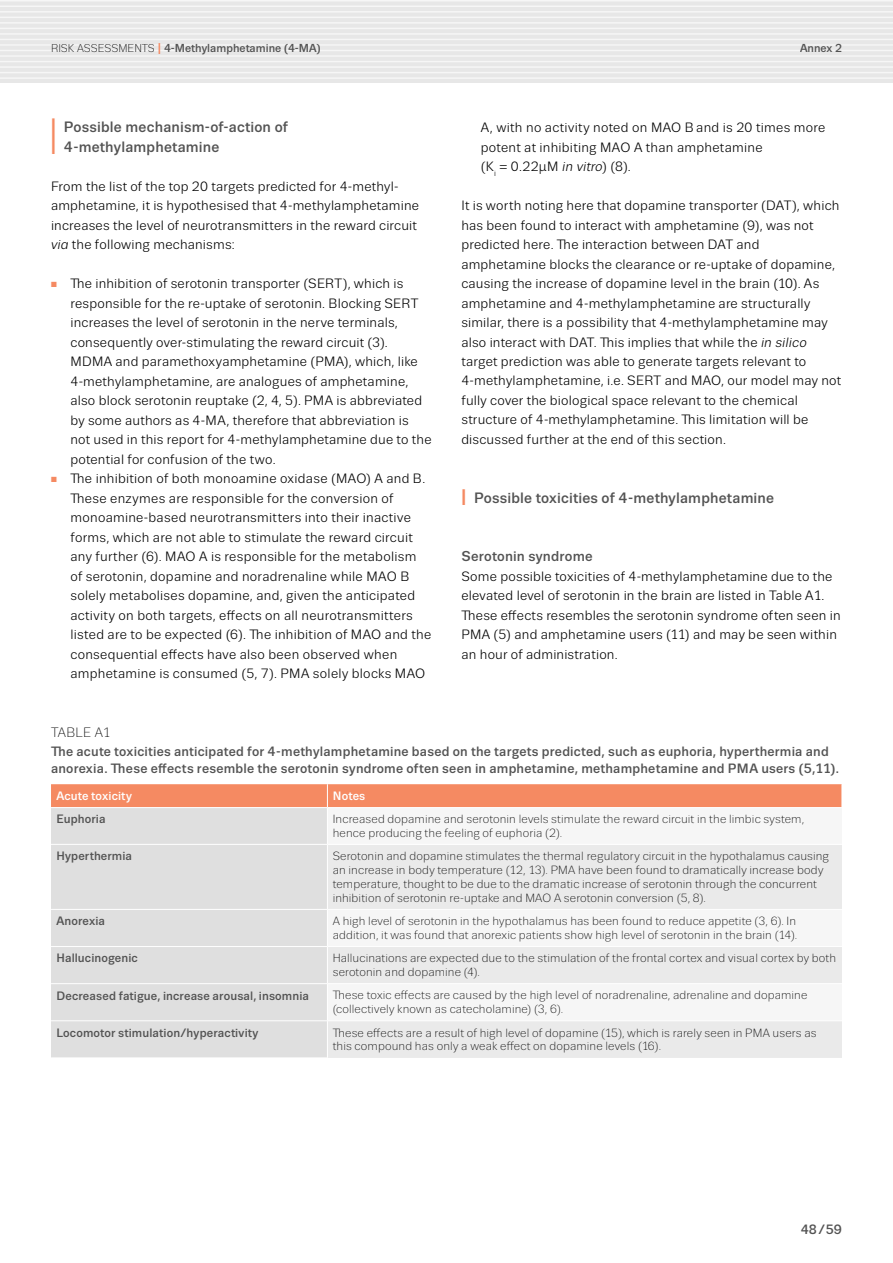
<style>
.page{position:relative;width:893px;height:1263px;background:#fff}
.page>*{position:absolute;margin:0;border:0;box-sizing:border-box;transform-origin:0 0}
.II_Headline{font:700 50.85px "Trivia Sans";color:#f58a62;scale:.29 1}
.II_Headline-2{font:500 15px/19.5px "Trivia Sans";letter-spacing:.01em;color:#535353}
.IV_Headline{font:500 14.25px "Trivia Sans";letter-spacing:.015em;color:#535353}
.TEXT_Regular_9_13{font:13.5px/19.5px "Trivia Sans";letter-spacing:.015em;color:#000}
.Table_Picture_name{font:500 13.5px/17.2px "Trivia Sans";letter-spacing:.015em;color:#535353}
.Table_Picture_No{font:300 13.5px "Trivia Sans";letter-spacing:.02em;color:#000}
.Table_Text_medium{font:500 12.15px "Trivia Sans";letter-spacing:.01em;color:#535353}
.Table_Headers{font:500 12.15px "Trivia Sans";letter-spacing:.015em;color:#fff}
.Table_Text{font:300 11.85px/14px "Trivia Sans";letter-spacing:.01em;color:#000}
.t1{font:500 11.55px "Trivia Sans";color:#535353}
.s1{font-weight:300;font-size:11.25px;color:#000}
.s2{font-size:15.6px;color:#f58a62}
.s3{font-style:italic}
.s4{color:#f58a62}
.s5{font-weight:700;font-size:22.5px;color:#f58a62}
</style>
<div class="page">
<div style="left:0;top:0;width:893px;height:83px;background:#e7e7e7"></div>
<hr style="left:0;top:0;width:893px;height:2px;background:#f6f6f6">
<hr style="left:0;top:6px;width:893px;height:1px;background:#f6f6f6">
<hr style="left:0;top:11px;width:893px;height:2px;background:#f6f6f6">
<hr style="left:0;top:17px;width:893px;height:1px;background:#f6f6f6">
<hr style="left:0;top:22px;width:893px;height:2px;background:#f6f6f6">
<hr style="left:0;top:28px;width:893px;height:1px;background:#f6f6f6">
<hr style="left:0;top:33px;width:893px;height:2px;background:#f6f6f6">
<hr style="left:0;top:39px;width:893px;height:1px;background:#f6f6f6">
<hr style="left:0;top:44px;width:893px;height:2px;background:#f6f6f6">
<hr style="left:0;top:50px;width:893px;height:1px;background:#f6f6f6">
<hr style="left:0;top:55px;width:893px;height:2px;background:#f6f6f6">
<hr style="left:0;top:61px;width:893px;height:1px;background:#f6f6f6">
<hr style="left:0;top:66px;width:893px;height:2px;background:#f6f6f6">
<hr style="left:0;top:72px;width:893px;height:1px;background:#f6f6f6">
<hr style="left:0;top:77px;width:893px;height:2px;background:#f6f6f6">
<div style="left:51px;top:808px;width:276px;height:249px;background:#dfdfdf"></div>
<svg style="left:328px;top:845px;width:514px;height:213px;fill:#eaeaea"></svg>
<div style="left:51px;top:784px;width:791px;height:23px;background:#f58a62"></div>
<hr style="left:51px;top:844px;width:276px;height:1px;background:#fff">
<hr style="left:51px;top:909px;width:276px;height:1px;background:#fff">
<hr style="left:327px;top:909px;width:515px;height:1px;background:#fff">
<hr style="left:51px;top:946px;width:276px;height:1px;background:#fff">
<hr style="left:327px;top:946px;width:515px;height:1px;background:#fff">
<hr style="left:51px;top:983px;width:276px;height:1px;background:#fff">
<hr style="left:327px;top:983px;width:515px;height:1px;background:#fff">
<hr style="left:51px;top:1020px;width:276px;height:1px;background:#fff">
<hr style="left:327px;top:1020px;width:515px;height:1px;background:#fff">
<p class="t1" style="left:51px;top:42px;width:271px"><span class="s1">RISK ASSESSMENTS</span> <span class="s2">I</span> 4-Methylamphetamine (4-MA)</p>
<p class="II_Headline" style="left:51px;top:109px;width:18px">I</p>
<p class="II_Headline-2" style="left:64px;top:117px;width:226px">Possible mechanism-of-action of<br>4-methylamphetamine</p>
<p class="TEXT_Regular_9_13" style="left:51px;top:176px;width:370px">From the list of the top 20 targets predicted for 4-methyl&shy;amphetamine, it is hypothesised that 4-methylamphetamine increases the level of neurotransmitters in the reward circuit <span class="s3">via</span> the following mechanisms:</p>
<p class="TEXT_Regular_9_13" style="left:70px;top:274px;width:363px;text-indent:-19px"><span class="s4">■</span> The inhibition of serotonin transporter (SERT), which is responsible for the re-uptake of serotonin. Blocking SERT increases the level of serotonin in the nerve terminals, consequently over-stimulating the reward circuit (3).<br>MDMA and paramethoxyamphetamine (PMA), which, like 4-methylamphetamine, are analogues of amphetamine, also block serotonin reuptake (2, 4, 5). PMA is abbreviated by some authors as 4-MA, therefore that abbreviation is not used in this report for 4-methylamphetamine due to the potential for confusion of the two.</p>
<p class="TEXT_Regular_9_13" style="left:70px;top:469px;width:362px;text-indent:-19px"><span class="s4">■</span> The inhibition of both monoamine oxidase (MAO) A and B.<br>These enzymes are responsible for the conversion of monoamine-based neurotransmitters into their inactive forms, which are not able to stimulate the reward circuit any further (6). MAO A is responsible for the metabolism of serotonin, dopamine and noradrenaline while MAO B solely metabolises dopamine, and, given the anticipated activity on both targets, effects on all neurotransmitters listed are to be expected (6). The inhibition of MAO and the consequential effects have also been observed when amphetamine is consumed (5, 7). PMA solely blocks MAO</p>
<p class="t1" style="left:800px;top:42px;width:43px">Annex 2</p>
<p class="TEXT_Regular_9_13" style="left:481px;top:118px;width:346px">A, with no activity noted on MAO B and is 20 times more potent at inhibiting MAO A than amphetamine<br>(K<sub>i</sub> = 0.22μM <span class="s3">in vitro</span>) (8).</p>
<p class="TEXT_Regular_9_13" style="left:461px;top:196px;width:381px">It is worth noting here that dopamine transporter (DAT), which has been found to interact with amphetamine (9), was not predicted here. The interaction between DAT and amphetamine blocks the clearance or re-uptake of dopamine, causing the increase of dopamine level in the brain (10). As amphetamine and 4-methylamphetamine are structurally similar, there is a possibility that 4-methylamphetamine may also interact with DAT. This implies that while the <span class="s3">in silico </span>target prediction was able to generate targets relevant to 4-methylamphetamine, i.e. SERT and MAO, our model may not fully cover the biological space relevant to the chemical structure of 4-methylamphetamine. This limitation will be discussed further at the end of this section.</p>
<p class="II_Headline-2" style="left:461px;top:488px;width:314px"><span class="s5">I</span> Possible toxicities of 4-methylamphetamine</p>
<p class="IV_Headline" style="left:461px;top:548px;width:133px">Serotonin syndrome</p>
<p class="TEXT_Regular_9_13" style="left:461px;top:566px;width:381px">Some possible toxicities of 4-methylamphetamine due to the elevated level of serotonin in the brain are listed in Table A1.<br>These effects resembles the serotonin syndrome often seen in PMA (5) and amphetamine users (11) and may be seen within an hour of administration.</p>
<p class="Table_Picture_No" style="left:51px;top:725px;width:61px">TABLE A1</p>
<p class="Table_Picture_name" style="left:51px;top:743px;width:789px">The acute toxicities anticipated for 4-methylamphetamine based on the targets predicted, such as euphoria, hyperthermia and anorexia. These effects resemble the serotonin syndrome often seen in amphetamine, methamphetamine and PMA users (5,11).</p>
<p class="Table_Headers" style="left:56px;top:789px;width:77px">Acute toxicity</p>
<p class="Table_Headers" style="left:333px;top:789px;width:34px">Notes</p>
<p class="Table_Text_medium" style="left:56px;top:812px;width:51px">Euphoria</p>
<p class="Table_Text" style="left:333px;top:812px;width:473px">Increased dopamine and serotonin levels stimulate the reward circuit in the limbic system, hence producing the feeling of euphoria (2).</p>
<p class="Table_Text_medium" style="left:56px;top:850px;width:77px">Hyperthermia</p>
<p class="Table_Text" style="left:333px;top:849px;width:498px">Serotonin and dopamine stimulates the thermal regulatory circuit in the hypothalamus causing an increase in body temperature (12, 13). PMA have been found to dramatically increase body temperature, thought to be due to the dramatic increase of serotonin through the concurrent inhibition of serotonin re-uptake and MAO A serotonin conversion (5, 8).</p>
<p class="Table_Text_medium" style="left:56px;top:915px;width:50px">Anorexia</p>
<p class="Table_Text" style="left:333px;top:914px;width:466px">A high level of serotonin in the hypothalamus has been found to reduce appetite (3, 6). In addition, it was found that anorexic patients show high level of serotonin in the brain (14).</p>
<p class="Table_Text_medium" style="left:56px;top:952px;width:83px">Hallucinogenic</p>
<p class="Table_Text" style="left:333px;top:951px;width:505px">Hallucinations are expected due to the stimulation of the frontal cortex and visual cortex by both serotonin and dopamine (4).</p>
<p class="Table_Text_medium" style="left:56px;top:989px;width:254px">Decreased fatigue, increase arousal, insomnia</p>
<p class="Table_Text" style="left:333px;top:988px;width:476px">These toxic effects are caused by the high level of noradrenaline, adrenaline and dopamine (collectively known as catecholamine) (3, 6).</p>
<p class="Table_Text_medium" style="left:56px;top:1026px;width:204px">Locomotor stimulation/hyperactivity</p>
<p class="Table_Text" style="left:333px;top:1026px;width:485px">These effects are a result of high level of dopamine (15), which is rarely seen in PMA users as this compound has only a weak effect on dopamine levels (16).</p>
<p class="Table_Picture_name" style="left:801px;top:1220px;width:43px">48/59</p>
</div>
